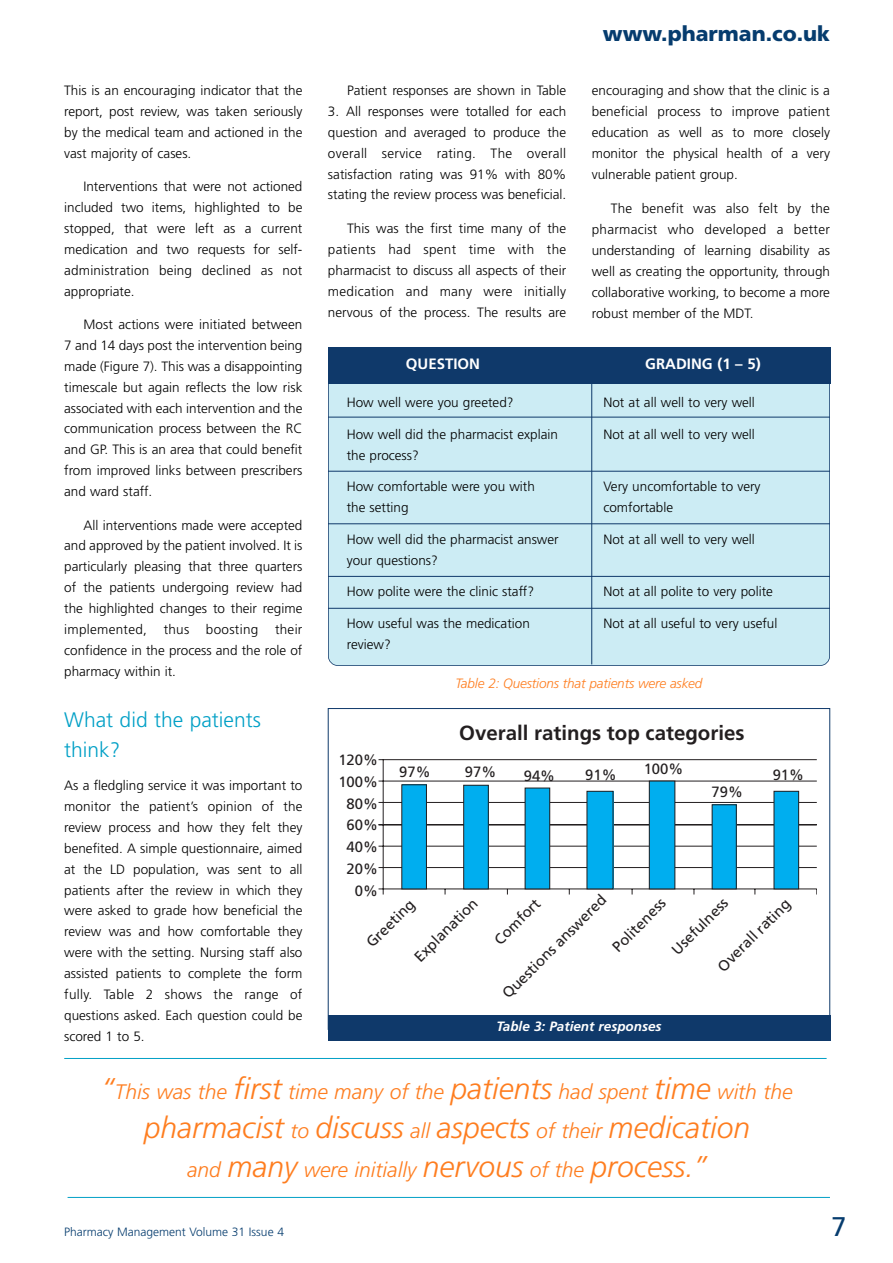
<style>
.page{position:relative;width:893px;height:1263px;background:#fff}
.page>*{position:absolute;margin:0;border:0;box-sizing:border-box;transform-origin:0 0}
.t1{font:italic 300 30px "Frutiger";color:#fe7d1f}
.t2{font:27px "Frutiger";color:#063c6e}
.t3{font:italic 300 21px "Frutiger";color:#fe7d1f}
.t4{font:300 21px/30px "Frutiger";color:#02a0c6}
.t5{font:900 21px "Frutiger";color:#063c6e}
.t6{font:700 20.4px "Frutiger";color:#231f20}
.t7{font:700 15px "Frutiger";color:#fff}
.t8{font:14.85px/21.9px "Frutiger";color:#231f20;text-align:right}
.t9{font:300 13.5px/20.9px "Frutiger";color:#000;text-align:justify}
.t10{font:italic 300 13.5px "Frutiger";letter-spacing:-.01em;color:#fe7d1f}
.t11{font:italic 700 13.5px "Frutiger";color:#fff}
.t12{font:300 12px "Frutiger";color:#063c6e}
.s1{font-size:30px}
.s2{font-size:21px}
</style>
<div class="page">
<hr style="left:378px;top:759px;width:438px;height:1px;background:#231f20">
<hr style="left:378px;top:802px;width:438px;height:1px;background:#231f20">
<hr style="left:378px;top:825px;width:438px;height:1px;background:#231f20">
<hr style="left:378px;top:781px;width:438px;height:1px;background:#231f20">
<hr style="left:378px;top:846px;width:438px;height:1px;background:#231f20">
<hr style="left:378px;top:889px;width:438px;height:1px;background:#231f20">
<hr style="left:378px;top:867px;width:438px;height:1px;background:#231f20">
<hr style="left:383px;top:760px;width:1px;height:135px;background:#231f20">
<div style="left:402px;top:785px;width:24px;height:104px;background:#00aeef"></div>
<div style="left:463px;top:785px;width:25px;height:104px;background:#00aeef"></div>
<div style="left:463px;top:785px;width:25px;height:104px;border:1px solid #231f20"></div>
<div style="left:525px;top:788px;width:24px;height:101px;background:#00aeef"></div>
<div style="left:525px;top:788px;width:25px;height:101px;border:1px solid #231f20"></div>
<div style="left:587px;top:791px;width:26px;height:98px;background:#00aeef"></div>
<div style="left:649px;top:781px;width:26px;height:108px;background:#00aeef"></div>
<div style="left:649px;top:781px;width:26px;height:108px;border:1px solid #231f20"></div>
<div style="left:712px;top:805px;width:24px;height:84px;background:#00aeef"></div>
<div style="left:774px;top:791px;width:24px;height:98px;background:#00aeef"></div>
<div style="left:328px;top:1015px;width:502px;height:25px;background:#0f396a"></div>
<div style="left:328px;top:367px;width:501px;height:299px;background:#ccecf4;border-radius:10px"></div>
<div style="left:328px;top:367px;width:502px;height:299px;border:2px solid #0f396a;border-radius:10px"></div>
<div style="left:328px;top:347px;width:502px;height:37px;background:#0f396a"></div>
<hr style="left:328px;top:417px;width:502px;height:1px;background:#0f396a">
<hr style="left:328px;top:471px;width:502px;height:1px;background:#0f396a">
<hr style="left:591px;top:380px;width:1px;height:284px;background:#0f396a">
<hr style="left:328px;top:524px;width:502px;height:1px;background:#0f396a">
<hr style="left:328px;top:576px;width:502px;height:1px;background:#0f396a">
<hr style="left:328px;top:608px;width:502px;height:1px;background:#0f396a">
<hr style="left:64px;top:1058px;width:762px;height:1px;background:#02a0c6">
<hr style="left:68px;top:1197px;width:762px;height:1px;background:#02a0c6">
<p class="t9" style="left:64px;top:81px;width:240px">This is an encouraging indicator that the report, post review, was taken seriously by the medical team and actioned in the vast majority of cases.</p>
<p class="t9" style="left:64px;top:177px;width:240px;text-indent:19px">Interventions that were not actioned included two items, highlighted to be stopped, that were left as a current medication and two requests for self&shy;administration being declined as not appropriate.</p>
<p class="t9" style="left:64px;top:315px;width:240px;text-indent:19px">Most actions were initiated between 7 and 14 days post the intervention being made (Figure 7). This was a disappointing timescale but again reflects the low risk associated with each intervention and the communication process between the RC and GP. This is an area that could benefit from improved links between prescribers and ward staff.</p>
<p class="t9" style="left:64px;top:516px;width:240px;text-indent:19px">All interventions made were accepted and approved by the patient involved. It is particularly pleasing that three quarters of the patients undergoing review had the highlighted changes to their regime implemented, thus boosting their confidence in the process and the role of pharmacy within it.</p>
<h3 class="t4" style="left:64px;top:706px;width:198px">What did the patients think?</h3>
<p class="t9" style="left:64px;top:776px;width:240px">As a fledgling service it was important to monitor the patient’s opinion of the review process and how they felt they benefited. A simple questionnaire, aimed at the LD population, was sent to all patients after the review in which they were asked to grade how beneficial the review was and how comfortable they were with the setting. Nursing staff also assisted patients to complete the form fully. Table 2 shows the range of questions asked. Each question could be scored 1 to 5.</p>
<p class="t9" style="left:347px;top:81px;width:220px">Patient responses are shown in Table</p>
<p class="t9" style="left:328px;top:102px;width:240px">3. All responses were totalled for each question and averaged to produce the overall service rating. The overall satisfaction rating was 91% with 80% stating the review process was beneficial.</p>
<p class="t9" style="left:328px;top:219px;width:240px;text-indent:19px">This was the first time many of the patients had spent time with the pharmacist to discuss all aspects of their medication and many were initially nervous of the process. The results are</p>
<h3 class="t5" style="left:603px;top:26px;width:228px">www.pharman.co.uk</h3>
<p class="t9" style="left:591px;top:81px;width:240px">encouraging and show that the clinic is a beneficial process to improve patient education as well as to more closely monitor the physical health of a very vulnerable patient group.</p>
<p class="t9" style="left:591px;top:199px;width:240px;text-indent:19px">The benefit was also felt by the pharmacist who developed a better understanding of learning disability as well as creating the opportunity, through collaborative working, to become a more robust member of the MDT.</p>
<p class="t7" style="left:406px;top:358px;width:76px">QUESTION</p>
<p class="t7" style="left:645px;top:358px;width:117px">GRADING (1 – 5)</p>
<p class="t9" style="left:347px;top:393px;width:168px">How well were you greeted?</p>
<p class="t9" style="left:603px;top:393px;width:153px">Not at all well to very well</p>
<p class="t9" style="left:347px;top:424px;width:213px">How well did the pharmacist explain</p>
<p class="t9" style="left:603px;top:424px;width:153px">Not at all well to very well</p>
<p class="t9" style="left:347px;top:445px;width:74px">the process?</p>
<p class="t9" style="left:347px;top:477px;width:189px">How comfortable were you with</p>
<p class="t9" style="left:603px;top:477px;width:159px">Very uncomfortable to very</p>
<p class="t9" style="left:347px;top:498px;width:63px">the setting</p>
<p class="t9" style="left:603px;top:498px;width:71px">comfortable</p>
<p class="t9" style="left:347px;top:530px;width:213px">How well did the pharmacist answer</p>
<p class="t9" style="left:603px;top:530px;width:153px">Not at all well to very well</p>
<p class="t9" style="left:347px;top:551px;width:93px">your questions?</p>
<p class="t9" style="left:347px;top:582px;width:189px">How polite were the clinic staff?</p>
<p class="t9" style="left:603px;top:582px;width:171px">Not at all polite to very polite</p>
<p class="t9" style="left:347px;top:614px;width:184px">How useful was the medication</p>
<p class="t9" style="left:603px;top:614px;width:175px">Not at all useful to very useful</p>
<p class="t9" style="left:347px;top:635px;width:45px">review?</p>
<p class="t10" style="left:455px;top:678px;width:248px">Table 2: Questions that patients were asked</p>
<h3 class="t6" style="left:459px;top:725px;width:287px">Overall ratings top categories</h3>
<p class="t8" style="left:338px;top:750px;width:41px">120%<br>100%<br>80%<br>60%<br>40%<br>20%<br>0%</p>
<p class="t8" style="left:643px;top:759px;width:41px">100%</p>
<p class="t8" style="left:399px;top:762px;width:33px">97%</p>
<p class="t8" style="left:465px;top:762px;width:33px">97%</p>
<p class="t8" style="left:523px;top:766px;width:33px">94%</p>
<p class="t8" style="left:585px;top:765px;width:33px">91%</p>
<p class="t8" style="left:772px;top:765px;width:33px">91%</p>
<p class="t8" style="left:711px;top:782px;width:33px">79%</p>
<p class="t8" style="left:498px;top:989px;width:141px;rotate:-45deg">Questions answered</p>
<p class="t8" style="left:608px;top:942px;width:70px;rotate:-45deg">Politeness</p>
<p class="t8" style="left:667px;top:945px;width:74px;rotate:-45deg">Usefulness</p>
<p class="t8" style="left:410px;top:952px;width:84px;rotate:-45deg">Explanation</p>
<p class="t8" style="left:490px;top:935px;width:59px;rotate:-45deg">Comfort</p>
<p class="t8" style="left:713px;top:962px;width:97px;rotate:-45deg">Overall rating</p>
<p class="t8" style="left:362px;top:938px;width:63px;rotate:-45deg">Greeting</p>
<p class="t11" style="left:496px;top:1021px;width:167px">Table 3: Patient responses</p>
<h3 class="t3" style="left:102px;top:1083px;width:692px"><span class="s1">“</span>This was the <span class="s1">first</span> time many of the <span class="s1">patients</span> had spent <span class="s1">time</span> with the</h3>
<h1 class="t1" style="left:144px;top:1115px;width:608px">pharmacist <span class="s2">to</span> discuss <span class="s2">all</span> aspects <span class="s2">of their</span> medication</h1>
<h3 class="t3" style="left:187px;top:1161px;width:521px">and <span class="s1">many</span> were initially <span class="s1">nervous</span> of the <span class="s1">process.”</span></h3>
<p class="t12" style="left:64px;top:1227px;width:221px">Pharmacy Management Volume 31 Issue 4</p>
<h2 class="t2" style="left:831px;top:1216px;width:17px">7</h2>
</div>
